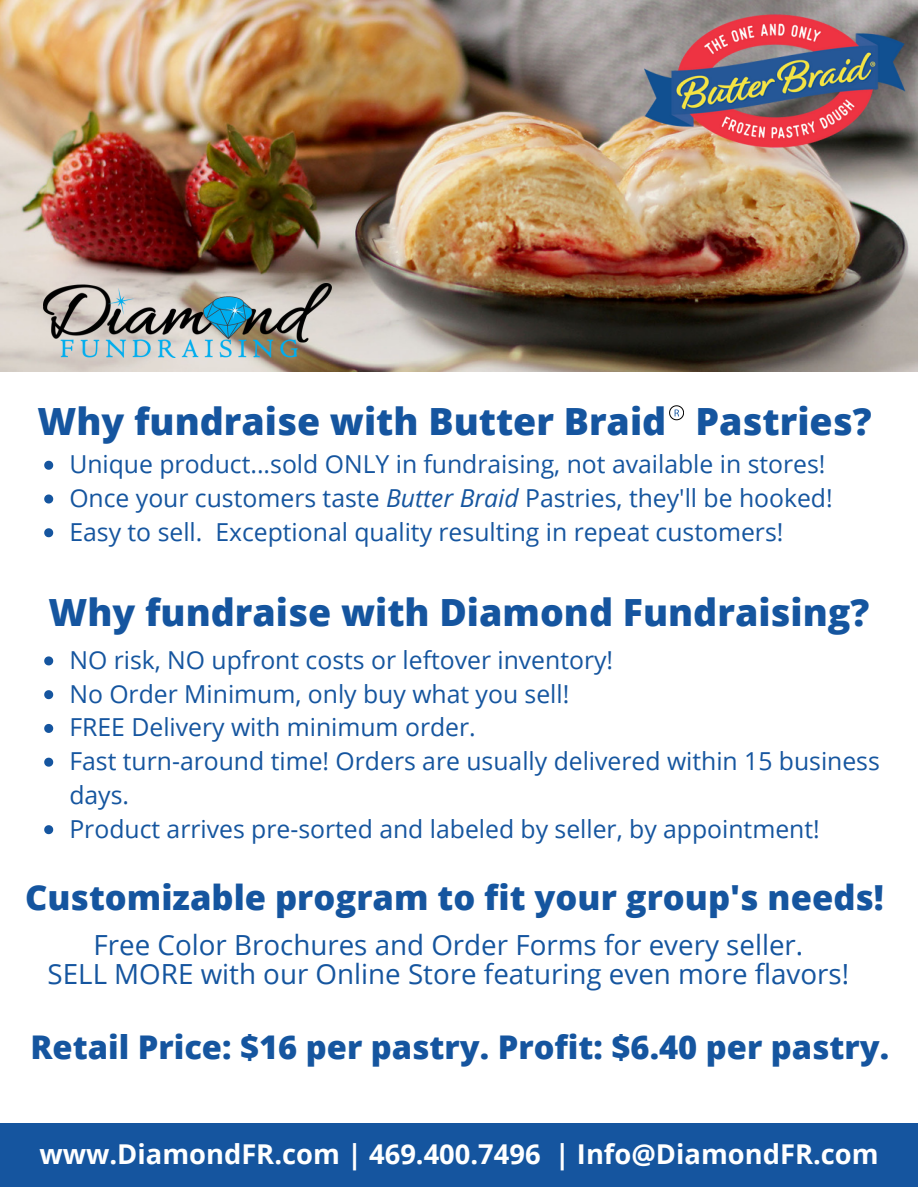
<style>
.page{position:relative;width:918px;height:1188px;background:#fff}
.page>*{position:absolute;margin:0;border:0;box-sizing:border-box;transform-origin:0 0}
.t1{font:800 37.5px "Open Sans";color:#15559f}
.t2{font:800 34.5px "Open Sans";color:#15559f}
.t3{font:800 32.7px "Open Sans";color:#15559f}
.t4{font:27.75px "Open Sans";color:#15559f}
.t5{font:700 27.3px "Open Sans";color:#fff}
.t6{font:24.75px/33.8px "Open Sans";color:#15559f}
.s1{font-style:italic}
</style>
<div class="page">
<img style="left:0;top:0;width:918px;height:371px">
<img style="left:636px;top:6px;width:282px;height:151px">
<img style="left:44px;top:283px;width:288px;height:74px">
<div style="left:0;top:1123px;width:918px;height:64px;background:#15559f"></div>
<svg style="left:669px;top:405px;width:15px;height:15px"></svg>
<svg style="left:44px;top:461px;width:9px;height:9px"></svg>
<svg style="left:44px;top:495px;width:9px;height:9px"></svg>
<svg style="left:44px;top:528px;width:9px;height:9px"></svg>
<svg style="left:44px;top:656px;width:9px;height:9px"></svg>
<svg style="left:44px;top:690px;width:9px;height:9px"></svg>
<svg style="left:44px;top:724px;width:9px;height:9px"></svg>
<svg style="left:44px;top:758px;width:9px;height:9px"></svg>
<svg style="left:44px;top:825px;width:9px;height:9px"></svg>
<p class="t1" style="left:37px;top:395px;width:836px">Why fundraise with Butter Braid Pastries?</p>
<p class="t6" style="left:69px;top:447px;width:758px">Unique product...sold ONLY in fundraising, not available in stores!</p>
<p class="t6" style="left:69px;top:480px;width:765px">Once your customers taste <span class="s1">Butter Braid</span> Pastries, they'll be hooked!</p>
<p class="t6" style="left:69px;top:514px;width:716px">Easy to sell. Exceptional quality resulting in repeat customers!</p>
<p class="t1" style="left:48px;top:585px;width:823px">Why fundraise with Diamond Fundraising?</p>
<p class="t6" style="left:69px;top:642px;width:545px">NO risk, NO upfront costs or leftover inventory!</p>
<p class="t6" style="left:69px;top:676px;width:501px">No Order Minimum, only buy what you sell!</p>
<p class="t6" style="left:69px;top:710px;width:408px">FREE Delivery with minimum order.</p>
<p class="t6" style="left:69px;top:744px;width:812px">Fast turn-around time! Orders are usually delivered within 15 business days.</p>
<p class="t6" style="left:69px;top:811px;width:752px">Product arrives pre-sorted and labeled by seller, by appointment!</p>
<p class="t2" style="left:25px;top:873px;width:860px">Customizable program to fit your group's needs!</p>
<p class="t4" style="left:94px;top:925px;width:711px">Free Color Brochures and Order Forms for every seller.</p>
<p class="t4" style="left:48px;top:954px;width:803px">SELL MORE with our Online Store featuring even more flavors!</p>
<p class="t3" style="left:31px;top:1024px;width:860px">Retail Price: $16 per pastry. Profit: $6.40 per pastry.</p>
<p class="t5" style="left:39px;top:1135px;width:841px">www.DiamondFR.com | 469.400.7496 | Info@DiamondFR.com</p>
</div>
